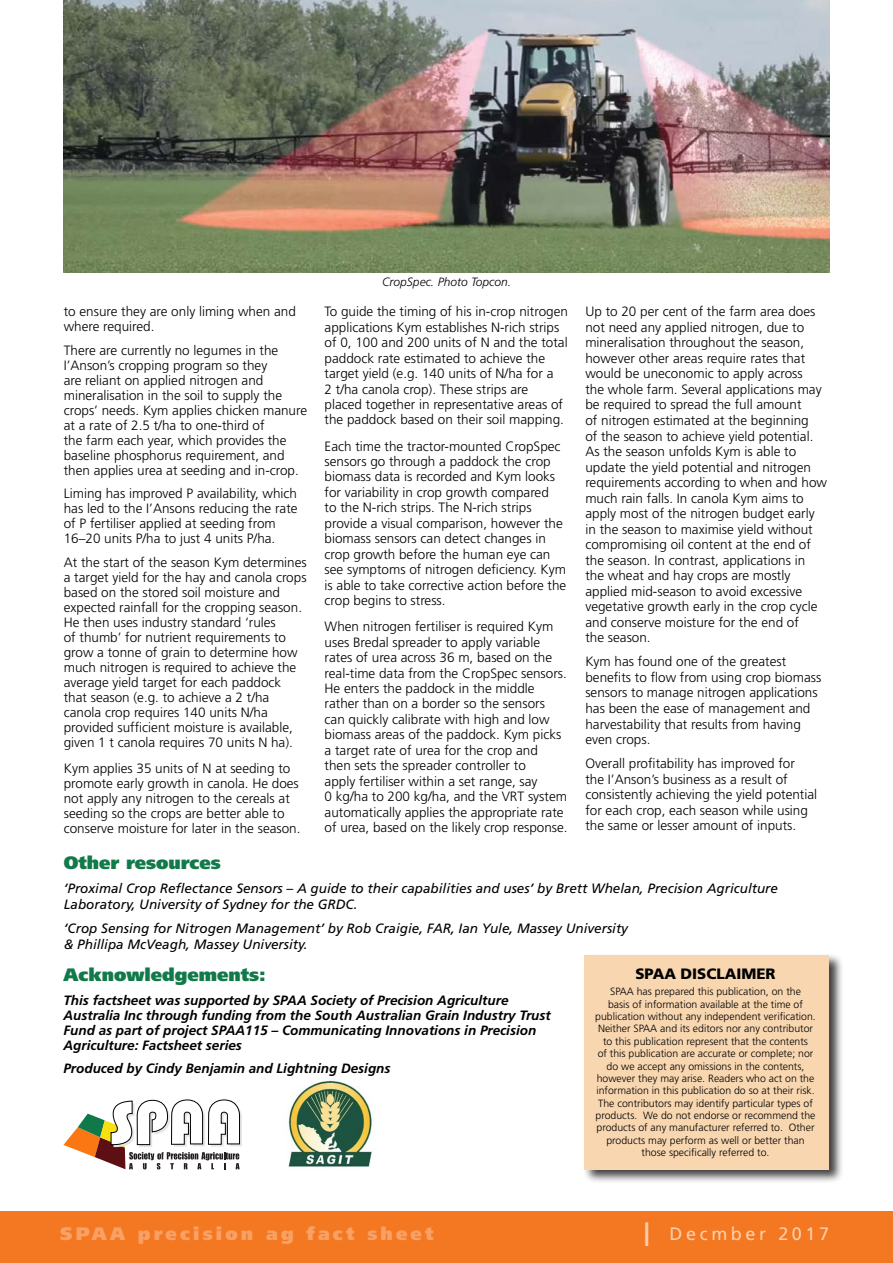
<style>
.page{position:relative;width:893px;height:1263px;background:#fff}
.page>*{position:absolute;margin:0;border:0;box-sizing:border-box;transform-origin:0 0}
.t1{font:900 18px "Frutiger";color:#127a4a}
.t2{font:900 18px "Frutiger";letter-spacing:.175em;color:#f9a164}
.t3{font:18px "Frutiger";letter-spacing:.2em;color:#fdcea9}
.t4{font:900 15px "Frutiger";color:#000}
.t5{font:300 13.5px/15.5px "Frutiger";color:#000}
.t6{font:italic 700 13.5px/15px "Frutiger";color:#000}
.t7{font:italic 13.5px/15.8px "Frutiger";color:#000}
.t8{font:italic 300 12px "Frutiger";color:#000}
.t9{font:300 10.5px/12.3px "Frutiger";color:#000;text-align:center}
.s1{font-size:31.5px}
</style>
<div class="page">
<div style="left:0;top:1212px;width:893px;height:51px;background:#f47721"></div>
<div style="left:583px;top:953px;width:261px;height:231px;background:#000;opacity:.75"></div>
<div style="left:585px;top:955px;width:244px;height:214px;background:#f7d6b0"></div>
<svg style="left:63px;top:1099px;width:179px;height:70px"></svg>
<img style="left:288px;top:1080px;width:84px;height:88px">
<img style="left:64px;top:0;width:765px;height:272px">
<p class="t5" style="left:64px;top:304px;width:234px;line-height:15px">to ensure they are only liming when and where required.</p>
<p class="t5" style="left:64px;top:343px;width:245px;line-height:15px">There are currently no legumes in the I’Anson’s cropping program so they<br>are reliant on applied nitrogen and mineralisation in the soil to supply the crops’ needs. Kym applies chicken manure at a rate of 2.5 t/ha to one-third of<br>the farm each year, which provides the baseline phosphorus requirement, and then applies urea at seeding and in-crop.</p>
<p class="t5" style="left:64px;top:486px;width:235px;line-height:15px">Liming has improved P availability, which has led to the I’Ansons reducing the rate of P fertiliser applied at seeding from 16–20 units P/ha to just 4 units P/ha.</p>
<p class="t5" style="left:64px;top:555px;width:245px;line-height:15px">At the start of the season Kym determines a target yield for the hay and canola crops based on the stored soil moisture and expected rainfall for the cropping season.<br>He then uses industry standard ‘rules<br>of thumb’ for nutrient requirements to grow a tonne of grain to determine how much nitrogen is required to achieve the average yield target for each paddock that season (e.g. to achieve a 2 t/ha canola crop requires 140 units N/ha provided sufficient moisture is available, given 1 t canola requires 70 units N ha).</p>
<p class="t5" style="left:64px;top:760px;width:238px;line-height:15px">Kym applies 35 units of N at seeding to promote early growth in canola. He does not apply any nitrogen to the cereals at seeding so the crops are better able to conserve moisture for later in the season.</p>
<p class="t8" style="left:382px;top:275px;width:130px">CropSpec. Photo Topcon.</p>
<p class="t5" style="left:325px;top:304px;width:245px">To guide the timing of his in-crop nitrogen applications Kym establishes N-rich strips of 0, 100 and 200 units of N and the total paddock rate estimated to achieve the target yield (e.g. 140 units of N/ha for a<br>2 t/ha canola crop). These strips are placed together in representative areas of the paddock based on their soil mapping.</p>
<p class="t5" style="left:325px;top:438px;width:243px">Each time the tractor-mounted CropSpec sensors go through a paddock the crop biomass data is recorded and Kym looks for variability in crop growth compared<br>to the N-rich strips. The N-rich strips provide a visual comparison, however the biomass sensors can detect changes in crop growth before the human eye can see symptoms of nitrogen deficiency. Kym is able to take corrective action before the crop begins to stress.</p>
<p class="t5" style="left:325px;top:619px;width:245px">When nitrogen fertiliser is required Kym uses Bredal spreader to apply variable rates of urea across 36 m, based on the real-time data from the CropSpec sensors.<br>He enters the paddock in the middle rather than on a border so the sensors can quickly calibrate with high and low biomass areas of the paddock. Kym picks a target rate of urea for the crop and<br>then sets the spreader controller to<br>apply fertiliser within a set range, say<br>0 kg/ha to 200 kg/ha, and the VRT system automatically applies the appropriate rate of urea, based on the likely crop response.</p>
<p class="t5" style="left:585px;top:304px;width:243px">Up to 20 per cent of the farm area does not need any applied nitrogen, due to mineralisation throughout the season, however other areas require rates that would be uneconomic to apply across<br>the whole farm. Several applications may be required to spread the full amount<br>of nitrogen estimated at the beginning<br>of the season to achieve yield potential.<br>As the season unfolds Kym is able to update the yield potential and nitrogen requirements according to when and how much rain falls. In canola Kym aims to apply most of the nitrogen budget early in the season to maximise yield without compromising oil content at the end of the season. In contrast, applications in the wheat and hay crops are mostly applied mid-season to avoid excessive vegetative growth early in the crop cycle and conserve moisture for the end of<br>the season.</p>
<p class="t5" style="left:585px;top:654px;width:237px">Kym has found one of the greatest benefits to flow from using crop biomass sensors to manage nitrogen applications has been the ease of management and harvestability that results from having even crops.</p>
<p class="t5" style="left:585px;top:756px;width:233px">Overall profitability has improved for<br>the I’Anson’s business as a result of consistently achieving the yield potential for each crop, each season while using the same or lesser amount of inputs.</p>
<p class="t1" style="left:64px;top:852px;width:159px">Other resources</p>
<p class="t7" style="left:64px;top:881px;width:716px">‘Proximal Crop Reflectance Sensors – A guide to their capabilities and uses’ by Brett Whelan, Precision Agriculture<br>Laboratory, University of Sydney for the GRDC.</p>
<p class="t7" style="left:64px;top:921px;width:566px">‘Crop Sensing for Nitrogen Management’ by Rob Craigie, FAR, Ian Yule, Massey University &amp; Phillipa McVeagh, Massey University.</p>
<p class="t1" style="left:63px;top:964px;width:204px">Acknowledgements:</p>
<p class="t6" style="left:63px;top:992px;width:489px">This factsheet was supported by SPAA Society of Precision Agriculture Australia Inc through funding from the South Australian Grain Industry Trust Fund as part of project SPAA115 – Communicating Innovations in Precision Agriculture: Factsheet series</p>
<p class="t6" style="left:63px;top:1061px;width:329px">Produced by Cindy Benjamin and Lightning Designs</p>
<p class="t4" style="left:635px;top:964px;width:142px">SPAA DISCLAIMER</p>
<p class="t9" style="left:595px;top:986px;width:222px">SPAA has prepared this publication, on the<br>basis of information available at the time of publication without any independent verification.<br>Neither SPAA and its editors nor any contributor to this publication represent that the contents<br>of this publication are accurate or complete; nor do we accept any omissions in the contents, however they may arise. Readers who act on the information in this publication do so at their risk.<br>The contributors may identify particular types of products. We do not endorse or recommend the products of any manufacturer referred to. Other products may perform as well or better than those specifically referred to.</p>
<p class="t2" style="left:60px;top:1222px;width:375px">SPAA precision ag fact sheet</p>
<p class="t3" style="left:642px;top:1223px;width:188px"><span class="s1">l</span> Decmber 2017</p>
</div>
